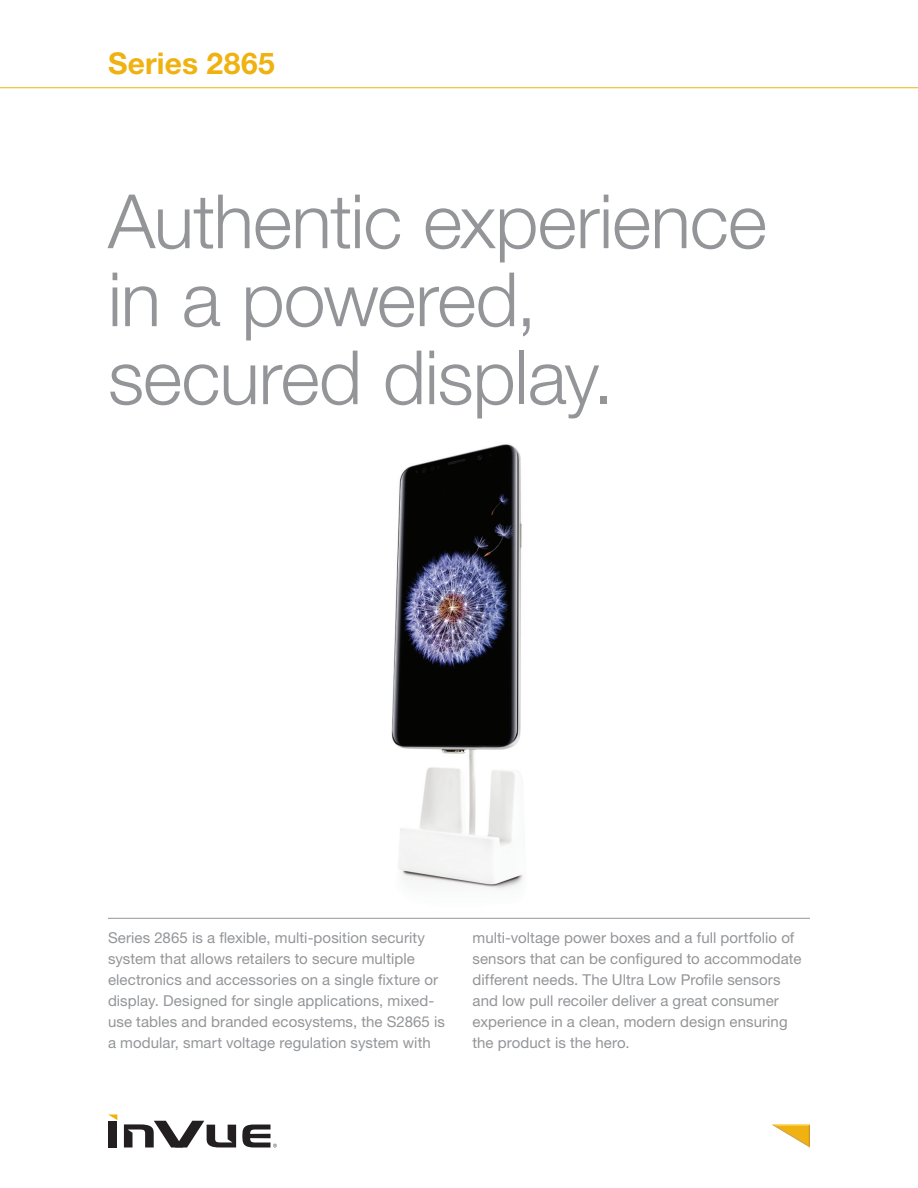
<style>
.page{position:relative;width:918px;height:1188px;background:#fff}
.page>*{position:absolute;margin:0;border:0;box-sizing:border-box;transform-origin:0 0}
.t1{font:300 75px/78px "Helvetica Neue";letter-spacing:-.015em;color:#939598}
.t2{font:700 30px "Helvetica Neue";letter-spacing:.005em;color:#efb211}
.t3{font:15px/21px "Helvetica Neue";letter-spacing:.005em;color:#939598}
</style>
<div class="page">
<hr style="left:0;top:87px;width:918px;height:1px;background:#efb211">
<div style="left:109px;top:1121px;width:8px;height:26px;background:#231f20"></div>
<svg style="left:124px;top:1121px;width:112px;height:26px"></svg>
<svg style="left:109px;top:1115px;width:8px;height:5px"></svg>
<svg style="left:242px;top:1125px;width:35px;height:23px"></svg>
<svg style="left:772px;top:1125px;width:38px;height:23px"></svg>
<img style="left:249px;top:444px;width:416px;height:474px">
<hr style="left:108px;top:918px;width:702px;height:1px;background:#939598">
<h2 class="t2" style="left:108px;top:45px;width:168px">Series 2865</h2>
<p class="t1" style="left:108px;top:181px;width:660px">Authentic experience in a powered, secured display.</p>
<p class="t3" style="left:108px;top:927px;width:339px">Series 2865 is a flexible, multi-position security system that allows retailers to secure multiple electronics and accessories on a single fixture or display. Designed for single applications, mixed&shy;use tables and branded ecosystems, the S2865 is a modular, smart voltage regulation system with</p>
<p class="t3" style="left:472px;top:927px;width:330px">multi-voltage power boxes and a full portfolio of sensors that can be configured to accommodate different needs. The Ultra Low Profile sensors and low pull recoiler deliver a great consumer experience in a clean, modern design ensuring the product is the hero.</p>
</div>
